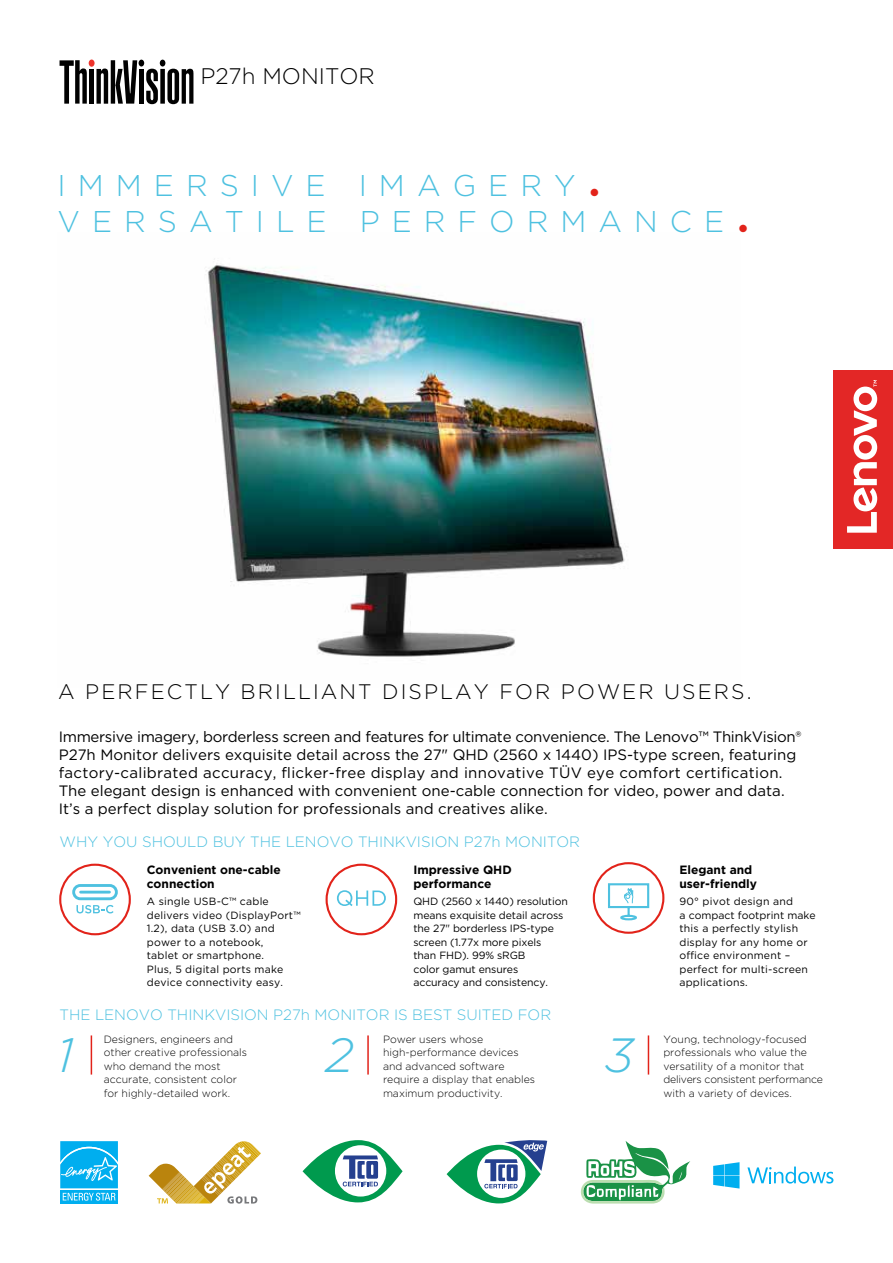
<style>
.page{position:relative;width:893px;height:1263px;background:#fff}
.page>*{position:absolute;margin:0;border:0;box-sizing:border-box;transform-origin:0 0}
.t1{font:italic 300 48px "Gotham";color:#4ec1e0}
.t2{font:300 30px/36px "Gotham";letter-spacing:.4em;color:#4ec1e0}
.t3{font:300 22.5px "Gotham";color:#000}
.t4{font:300 21px "Gotham";letter-spacing:.1em;color:#000}
.t5{font:15px/18px "Gotham";color:#000}
.t6{font:300 15px "Gotham";color:#4ec1e0}
.t7{font:700 12px/14.4px "Gotham";color:#000}
.t8{font:300 10.5px/13.5px "Gotham";color:#000}
.t9{font:10.5px/13.5px "Gotham";letter-spacing:.02em;color:#000}
.t10{font:10.5px/13.5px "Gotham";letter-spacing:-.01em;color:#000}
.s1{color:#e2231a}
</style>
<div class="page">
<img style="left:206px;top:258px;width:419px;height:399px">
<svg style="left:149px;top:1141px;width:112px;height:62px"></svg>
<svg style="left:60px;top:1200px;width:58px;height:3px"></svg>
<svg style="left:60px;top:1141px;width:58px;height:59px;background:#2ebcf1"></svg>
<svg style="left:303px;top:1140px;width:100px;height:62px"></svg>
<svg style="left:447px;top:1140px;width:100px;height:63px"></svg>
<svg style="left:581px;top:1141px;width:109px;height:63px"></svg>
<svg style="left:713px;top:1162px;width:26px;height:26px"></svg>
<svg style="left:747px;top:1166px;width:86px;height:17px"></svg>
<div style="left:833px;top:371px;width:60px;height:178px;background:#e32726"></div>
<svg style="left:847px;top:380px;width:30px;height:153px"></svg>
<div style="left:89px;top:60px;width:6px;height:7px;background:#ee342c;border-radius:50%"></div>
<svg style="left:60px;top:60px;width:27px;height:44px"></svg>
<div style="left:89px;top:69px;width:5px;height:35px;background:#010101"></div>
<svg style="left:96px;top:60px;width:97px;height:44px"></svg>
<hr style="left:91px;top:1035px;width:1px;height:39px;background:#e2231a">
<hr style="left:367px;top:1035px;width:2px;height:39px;background:#e2231a">
<hr style="left:648px;top:1035px;width:1px;height:39px;background:#e2231a">
<div style="left:59px;top:864px;width:72px;height:71px;border:2px solid #e2231a;border-radius:50%"></div>
<div style="left:72px;top:884px;width:46px;height:16px;border:3px solid #4ec1e0;border-radius:7px"></div>
<hr style="left:81px;top:891px;width:28px;height:2px;background:#4ec1e0">
<svg style="left:77px;top:905px;width:37px;height:8px"></svg>
<div style="left:326px;top:864px;width:71px;height:71px;border:2px solid #e2231a;border-radius:50%"></div>
<svg style="left:337px;top:890px;width:49px;height:16px"></svg>
<div style="left:593px;top:862px;width:71px;height:72px;border:2px solid #e2231a;border-radius:50%"></div>
<svg style="left:608px;top:883px;width:42px;height:38px"></svg>
<h3 class="t3" style="left:200px;top:62px;width:176px">P27h MONITOR</h3>
<h2 class="t2" style="left:58px;top:167px;width:694px">IMMERSIVE IMAGERY<span class="s1">•<br></span>VERSATILE PERFORMANCE<span class="s1">•</span></h2>
<h3 class="t4" style="left:58px;top:679px;width:695px">A PERFECTLY BRILLIANT DISPLAY FOR POWER USERS.</h3>
<p class="t5" style="left:59px;top:727px;width:744px">Immersive imagery, borderless screen and features for ultimate convenience. The Lenovo™ ThinkVision® P27h Monitor delivers exquisite detail across the 27" QHD (2560 x 1440) IPS-type screen, featuring factory-calibrated accuracy, flicker-free display and innovative TÜV eye comfort certification.<br>The elegant design is enhanced with convenient one-cable connection for video, power and data.<br>It’s a perfect display solution for professionals and creatives alike.</p>
<p class="t6" style="left:60px;top:832px;width:522px">WHY YOU SHOULD BUY THE LENOVO THINKVISION P27h MONITOR</p>
<p class="t7" style="left:147px;top:862px;width:136px">Convenient one-cable connection</p>
<p class="t7" style="left:413px;top:862px;width:100px">Impressive QHD performance</p>
<p class="t7" style="left:679px;top:862px;width:79px">Elegant and user-friendly</p>
<p class="t9" style="left:147px;top:895px;width:155px">A single USB-C™ cable delivers video (DisplayPort™<br>1.2), data (USB 3.0) and power to a notebook,<br>tablet or smartphone.<br>Plus, 5 digital ports make device connectivity easy.</p>
<p class="t10" style="left:413px;top:895px;width:156px">QHD (2560 x 1440) resolution means exquisite detail across the 27" borderless IPS-type screen (1.77x more pixels<br>than FHD). 99% sRGB<br>color gamut ensures<br>accuracy and consistency.</p>
<p class="t9" style="left:679px;top:895px;width:138px">90° pivot design and<br>a compact footprint make this a perfectly stylish display for any home or office environment – perfect for multi-screen applications.</p>
<p class="t6" style="left:60px;top:1005px;width:493px">THE LENOVO THINKVISION P27h MONITOR IS BEST SUITED FOR</p>
<p class="t8" style="left:104px;top:1032px;width:145px">Designers, engineers and other creative professionals who demand the most accurate, consistent color for highly-detailed work.</p>
<p class="t8" style="left:383px;top:1032px;width:154px">Power users whose high-performance devices and advanced software require a display that enables maximum productivity.</p>
<h1 class="t1" style="left:325px;top:1025px;width:30px">2</h1>
<p class="t8" style="left:663px;top:1032px;width:161px">Young, technology-focused professionals who value the versatility of a monitor that delivers consistent performance with a variety of devices.</p>
<h1 class="t1" style="left:57px;top:1025px;width:18px">1</h1>
<h1 class="t1" style="left:605px;top:1025px;width:31px">3</h1>
</div>
